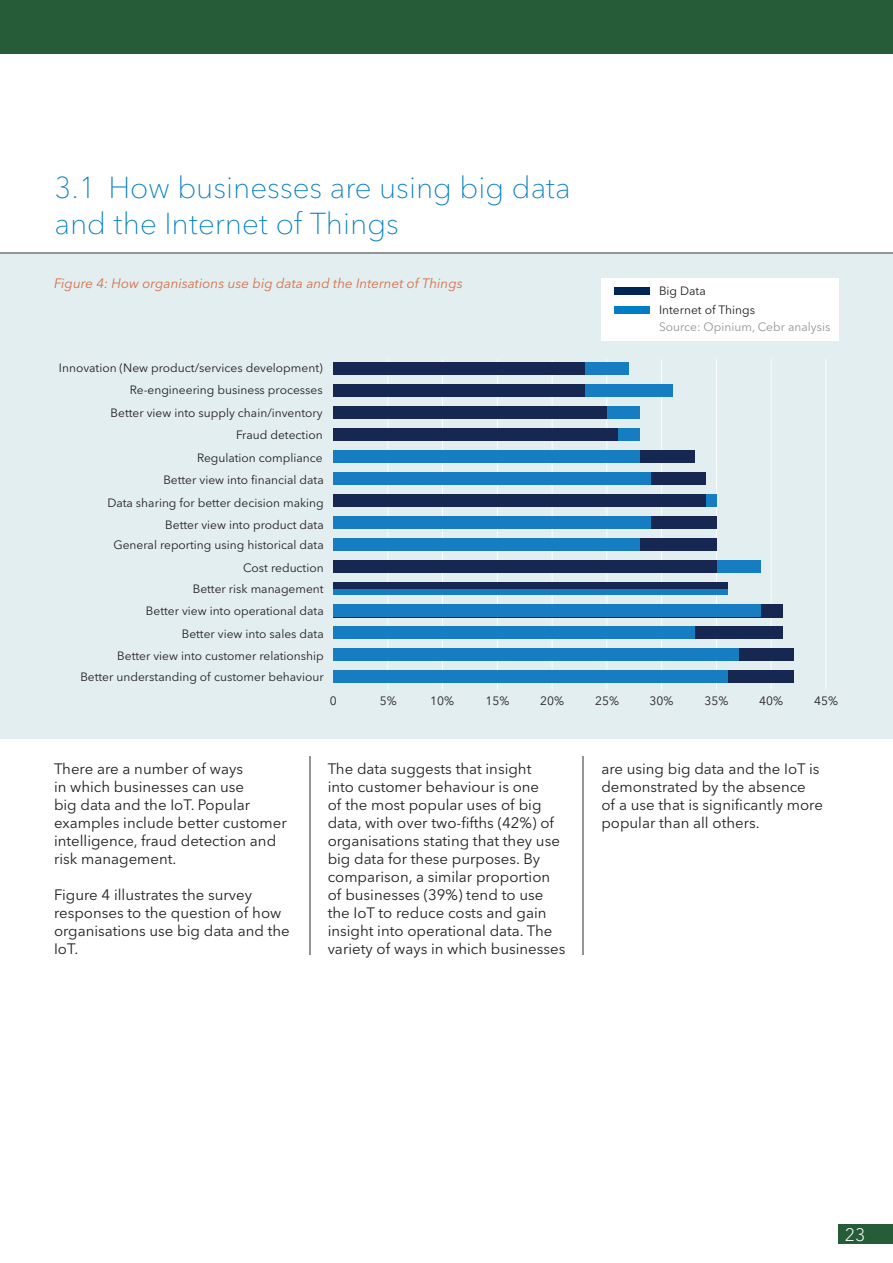
<style>
.page{position:relative;width:893px;height:1263px;background:#fff}
.page>*{position:absolute;margin:0;border:0;box-sizing:border-box;transform-origin:0 0}
.t1{font:100 30px/36px "Avenir Next W1 G";color:#007dc3}
.t2{font:300 18px "Avenir Next W1 G";color:#fff}
.t3{font:15px/18px "Avenir Next W1 G";color:#231f20}
.t4{font:italic 13.5px "Avenir Next W1 G";color:#d76e46}
.t5{font:12px/22.5px "Avenir Next W1 G";color:#231f20;text-align:right}
.t6{font:12px "Avenir Next W1 G";color:#929496}
</style>
<div class="page">
<div style="left:839px;top:1224px;width:54px;height:20px;background:#265d38"></div>
<div style="left:0;top:0;width:893px;height:53px;background:#265d38"></div>
<hr style="left:309px;top:756px;width:1px;height:198px;background:#929496">
<hr style="left:583px;top:756px;width:1px;height:198px;background:#929496">
<div style="left:0;top:252px;width:893px;height:486px;background:#e3eef1"></div>
<hr style="left:442px;top:359px;width:1px;height:331px;background:#fff">
<hr style="left:387px;top:359px;width:1px;height:331px;background:#fff">
<hr style="left:497px;top:359px;width:1px;height:331px;background:#fff">
<hr style="left:606px;top:359px;width:1px;height:331px;background:#fff">
<hr style="left:716px;top:359px;width:1px;height:331px;background:#fff">
<hr style="left:825px;top:359px;width:1px;height:331px;background:#fff">
<hr style="left:552px;top:359px;width:1px;height:331px;background:#fff">
<hr style="left:661px;top:359px;width:1px;height:331px;background:#fff">
<hr style="left:771px;top:359px;width:1px;height:331px;background:#fff">
<div style="left:333px;top:450px;width:361px;height:13px;background:#162851"></div>
<div style="left:333px;top:450px;width:307px;height:13px;background:#177dc2"></div>
<div style="left:333px;top:472px;width:372px;height:13px;background:#162851"></div>
<div style="left:333px;top:472px;width:318px;height:13px;background:#177dc2"></div>
<div style="left:333px;top:516px;width:383px;height:13px;background:#162851"></div>
<div style="left:333px;top:516px;width:318px;height:13px;background:#177dc2"></div>
<div style="left:333px;top:538px;width:383px;height:13px;background:#162851"></div>
<div style="left:333px;top:538px;width:307px;height:13px;background:#177dc2"></div>
<div style="left:333px;top:604px;width:449px;height:13px;background:#162851"></div>
<div style="left:333px;top:604px;width:427px;height:13px;background:#177dc2"></div>
<div style="left:333px;top:648px;width:460px;height:13px;background:#162851"></div>
<div style="left:333px;top:648px;width:405px;height:13px;background:#177dc2"></div>
<div style="left:333px;top:670px;width:460px;height:13px;background:#162851"></div>
<div style="left:333px;top:670px;width:394px;height:13px;background:#177dc2"></div>
<div style="left:333px;top:362px;width:296px;height:13px;background:#177dc2"></div>
<div style="left:333px;top:362px;width:252px;height:13px;background:#162851"></div>
<div style="left:333px;top:384px;width:340px;height:13px;background:#177dc2"></div>
<div style="left:333px;top:384px;width:252px;height:13px;background:#162851"></div>
<div style="left:333px;top:406px;width:307px;height:13px;background:#177dc2"></div>
<div style="left:333px;top:406px;width:274px;height:13px;background:#162851"></div>
<div style="left:333px;top:428px;width:307px;height:13px;background:#177dc2"></div>
<div style="left:333px;top:428px;width:285px;height:13px;background:#162851"></div>
<div style="left:333px;top:494px;width:383px;height:13px;background:#177dc2"></div>
<div style="left:333px;top:494px;width:372px;height:13px;background:#162851"></div>
<div style="left:333px;top:560px;width:427px;height:13px;background:#177dc2"></div>
<div style="left:333px;top:560px;width:383px;height:13px;background:#162851"></div>
<div style="left:333px;top:588px;width:394px;height:7px;background:#177dc2"></div>
<div style="left:333px;top:582px;width:394px;height:6px;background:#162851"></div>
<div style="left:333px;top:626px;width:449px;height:13px;background:#162851"></div>
<div style="left:333px;top:626px;width:361px;height:13px;background:#177dc2"></div>
<div style="left:601px;top:278px;width:237px;height:62px;background:#fff"></div>
<div style="left:614px;top:306px;width:35px;height:8px;background:#007dc3"></div>
<div style="left:614px;top:287px;width:35px;height:8px;background:#002753"></div>
<hr style="left:0;top:252px;width:893px;height:1px;background:#929496">
<h1 class="t1" style="left:54px;top:170px;width:518px">3.1 How businesses are using big data and the Internet of Things</h1>
<p class="t4" style="left:54px;top:276px;width:410px">Figure 4: How organisations use big data and the Internet of Things</p>
<p class="t5" style="left:59px;top:356px;width:266px">Innovation (New product/services development)<br>Re-engineering business processes<br>Better view into supply chain/inventory<br>Fraud detection<br>Regulation compliance<br>Better view into financial data<br>Data sharing for better decision making<br>Better view into product data</p>
<p class="t5" style="left:113px;top:533px;width:212px;line-height:23.4px">General reporting using historical data<br>Cost reduction</p>
<p class="t5" style="left:117px;top:577px;width:208px">Better risk management<br>Better view into operational data<br>Better view into sales data<br>Better view into customer relationship</p>
<p class="t5" style="left:80px;top:665px;width:245px">Better understanding of customer behaviour</p>
<p class="t5" style="left:659px;top:280px;width:48px">Big Data</p>
<p class="t5" style="left:659px;top:299px;width:98px">Internet of Things</p>
<p class="t6" style="left:659px;top:320px;width:173px">Source: Opinium, Cebr analysis</p>
<p class="t3" style="left:54px;top:760px;width:234px">There are a number of ways<br>in which businesses can use<br>big data and the IoT. Popular examples include better customer intelligence, fraud detection and risk management.</p>
<p class="t3" style="left:54px;top:886px;width:237px">Figure 4 illustrates the survey responses to the question of how organisations use big data and the<br>IoT.</p>
<p class="t5" style="left:330px;top:689px;width:8px">0</p>
<p class="t5" style="left:380px;top:689px;width:18px">5%</p>
<p class="t5" style="left:430px;top:689px;width:25px">10%</p>
<p class="t5" style="left:485px;top:689px;width:25px">15%</p>
<p class="t5" style="left:540px;top:689px;width:25px">20%</p>
<p class="t5" style="left:595px;top:689px;width:25px">25%</p>
<p class="t5" style="left:650px;top:689px;width:25px">30%</p>
<p class="t5" style="left:704px;top:689px;width:25px">35%</p>
<p class="t5" style="left:759px;top:689px;width:25px">40%</p>
<p class="t5" style="left:814px;top:689px;width:25px">45%</p>
<p class="t3" style="left:328px;top:760px;width:239px">The data suggests that insight<br>into customer behaviour is one<br>of the most popular uses of big data, with over two-fifths (42%) of organisations stating that they use big data for these purposes. By comparison, a similar proportion of businesses (39%) tend to use the IoT to reduce costs and gain insight into operational data. The variety of ways in which businesses</p>
<p class="t3" style="left:601px;top:760px;width:223px">are using big data and the IoT is demonstrated by the absence of a use that is significantly more popular than all others.</p>
<p class="t2" style="left:845px;top:1224px;width:22px">23</p>
</div>
